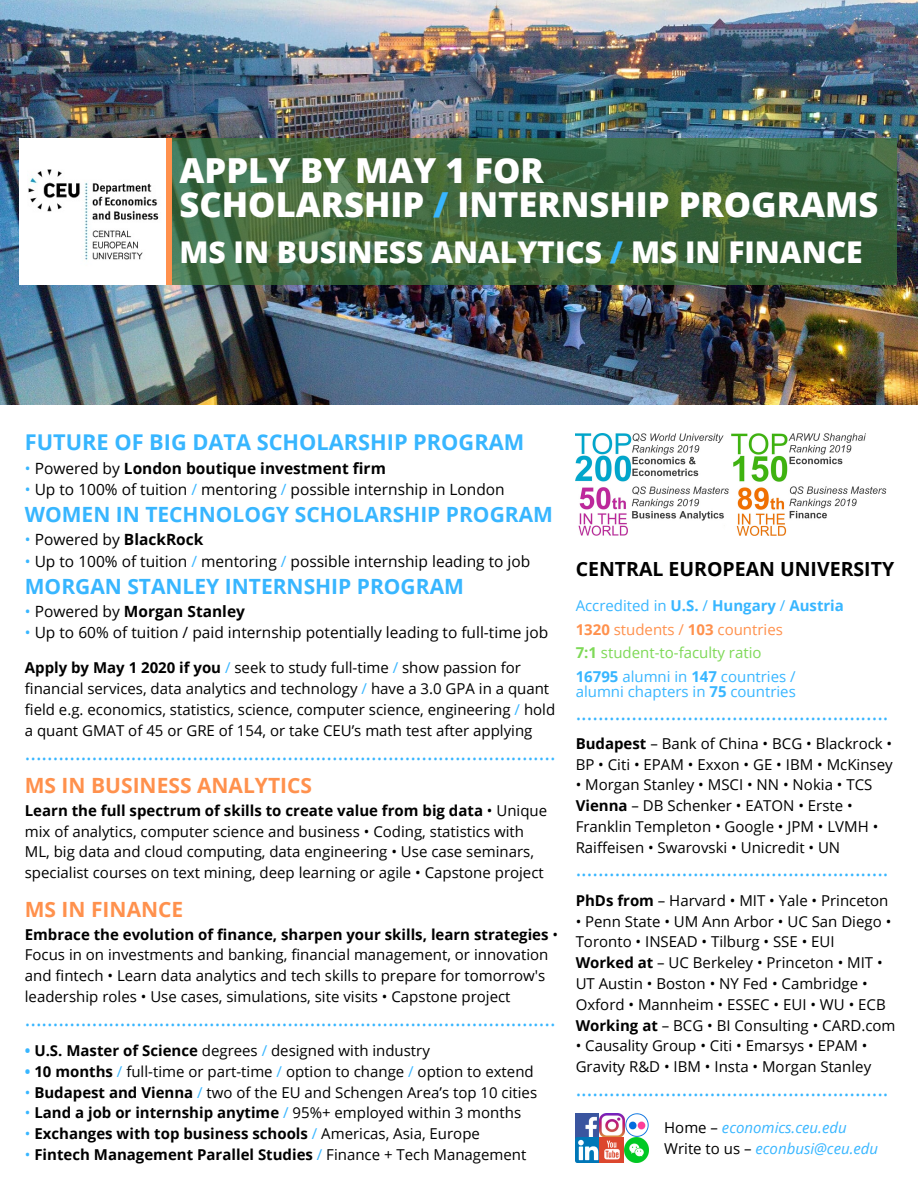
<style>
.page{position:relative;width:918px;height:1188px;background:#fff}
.page>*{position:absolute;margin:0;border:0;box-sizing:border-box;transform-origin:0 0}
.t1{font:800 34.5px/33.8px "Open Sans";color:#fff}
.t2{font:800 30px "Open Sans";color:#fff}
.t3{font:700 21.75px "Open Sans";color:#38b6ff}
.t4{font:21px "Open Sans";color:#38b6ff}
.t5{font:700 21px "Open Sans";color:#38b6ff}
.t6{font:700 21px "Open Sans";color:#ff914d}
.t7{font:700 19.5px "Open Sans";color:#000}
.t8{font:15.45px "Open Sans";color:#000}
.t9{font:700 15.45px "Open Sans";color:#000}
.t10{font:15px/20.9px "Open Sans";color:#000}
.t11{font:700 15px "Open Sans";color:#000}
.t12{font:15px/23.7px "Open Sans";color:#38b6ff}
.t13{font:italic 15px/20.9px "Open Sans";color:#38b6ff}
.s1{color:#38b6ff}
.s2{font-weight:400;color:#38b6ff}
.s3{font-weight:400}
.s4{font-weight:700}
.s5{font-weight:700;color:#38b6ff}
.s6{font-weight:700;color:#ff914d}
.s7{color:#ff914d}
.s8{font-weight:700;color:#7ed957}
.s9{color:#7ed957}
.s10{font-style:normal;color:#000}
</style>
<div class="page">
<img style="left:0;top:0;width:918px;height:405px">
<img style="left:576px;top:433px;width:310px;height:103px">
<img style="left:576px;top:1114px;width:49px;height:49px">
<img style="left:626px;top:1114px;width:22px;height:22px">
<img style="left:624px;top:1138px;width:25px;height:25px">
<img style="left:19px;top:139px;width:147px;height:146px">
<svg style="left:172px;top:139px;width:725px;height:146px"></svg>
<div style="left:166px;top:139px;width:6px;height:146px;background:#ff914d"></div>
<h1 class="t1" style="left:180px;top:153px;width:700px">APPLY BY MAY 1 FOR<br>SCHOLARSHIP <span class="s1">/</span> INTERNSHIP PROGRAMS</h1>
<h2 class="t2" style="left:180px;top:231px;width:685px">MS IN BUSINESS ANALYTICS <span class="s1">/</span> MS IN FINANCE</h2>
<h3 class="t3" style="left:25px;top:427px;width:501px">FUTURE OF BIG DATA SCHOLARSHIP PROGRAM</h3>
<p class="t9" style="left:25px;top:457px;width:363px"><span class="s2">•</span> <span class="s3">Powered by</span> London boutique investment firm</p>
<p class="t8" style="left:25px;top:478px;width:481px"><span class="s1">•</span> Up to 100% of tuition <span class="s1">/</span> mentoring <span class="s1">/</span> possible internship in London</p>
<h3 class="t5" style="left:25px;top:500px;width:530px">WOMEN IN TECHNOLOGY SCHOLARSHIP PROGRAM</h3>
<p class="t8" style="left:25px;top:529px;width:180px"><span class="s1">•</span> Powered by <span class="s4">BlackRock</span></p>
<p class="t8" style="left:25px;top:550px;width:507px"><span class="s1">•</span> Up to 100% of tuition <span class="s1">/</span> mentoring <span class="s1">/</span> possible internship leading to job</p>
<h3 class="t5" style="left:25px;top:572px;width:441px">MORGAN STANLEY INTERNSHIP PROGRAM</h3>
<p class="t9" style="left:25px;top:600px;width:222px"><span class="s2">•</span> <span class="s3">Powered by</span> Morgan Stanley</p>
<p class="t8" style="left:25px;top:622px;width:525px"><span class="s1">•</span> Up to 60% of tuition / paid internship potentially leading to full-time job</p>
<p class="t10" style="left:25px;top:657px;width:532px"><span class="s4">Apply by May 1 2020 if you</span> <span class="s1">/</span> seek to study full-time <span class="s1">/</span> show passion for financial services, data analytics and technology <span class="s1">/</span> have a 3.0 GPA in a quant field e.g. economics, statistics, science, computer science, engineering <span class="s1">/</span> hold a quant GMAT of 45 or GRE of 154, or take CEU’s math test after applying</p>
<h3 class="t4" style="left:25px;top:738px;width:532px">...............................................................................................</h3>
<h3 class="t6" style="left:25px;top:771px;width:289px">MS IN BUSINESS ANALYTICS</h3>
<p class="t10" style="left:25px;top:800px;width:524px"><span class="s4">Learn the full spectrum of skills to create value from big data</span> • Unique mix of analytics, computer science and business • Coding, statistics with ML, big data and cloud computing, data engineering • Use case seminars, specialist courses on text mining, deep learning or agile • Capstone project</p>
<h3 class="t6" style="left:25px;top:894px;width:160px">MS IN FINANCE</h3>
<p class="t10" style="left:25px;top:923px;width:535px"><span class="s4">Embrace the evolution of finance, sharpen your skills, learn strategies</span> • Focus in on investments and banking, financial management, or innovation and fintech • Learn data analytics and tech skills to prepare for tomorrow's leadership roles • Use cases, simulations, site visits • Capstone project</p>
<h3 class="t4" style="left:25px;top:1003px;width:532px">...............................................................................................</h3>
<p class="t10" style="left:25px;top:1040px;width:407px"><span class="s5">•</span> <span class="s4">U.S. Master of Science</span> degrees <span class="s1">/</span> designed with industry</p>
<p class="t10" style="left:25px;top:1061px;width:510px"><span class="s5">•</span> <span class="s4">10 months</span> <span class="s1">/</span> full-time or part-time <span class="s1">/</span> option to change <span class="s1">/</span> option to extend</p>
<p class="t10" style="left:25px;top:1081px;width:514px"><span class="s1">•</span> <span class="s4">Budapest and Vienna</span> <span class="s1">/</span> two of the EU and Schengen Area’s top 10 cities</p>
<p class="t11" style="left:25px;top:1102px;width:498px"><span class="s2">•</span> Land a job or internship anytime <span class="s2">/</span> <span class="s3">95%+ employed within 3 months</span></p>
<p class="t11" style="left:25px;top:1123px;width:457px"><span class="s2">•</span> Exchanges with top business schools <span class="s2">/</span> <span class="s3">Americas, Asia, Europe</span></p>
<p class="t11" style="left:25px;top:1144px;width:503px"><span class="s2">•</span> Fintech Management Parallel Studies <span class="s2">/</span> <span class="s3">Finance + Tech Management</span></p>
<h3 class="t7" style="left:576px;top:555px;width:320px">CENTRAL EUROPEAN UNIVERSITY</h3>
<p class="t12" style="left:576px;top:593px;width:270px">Accredited in <span class="s4">U.S.</span> / <span class="s4">Hungary</span> / <span class="s4">Austria<br></span><span class="s6">1320</span> <span class="s7">students /</span> <span class="s6">103</span> <span class="s7">countries<br></span><span class="s8">7:1</span> <span class="s9">student-to-faculty ratio<br></span><span class="s4">16795</span> alumni in <span class="s4">147</span> countries /</p>
<p class="t12" style="left:576px;top:679px;width:222px">alumni chapters in <span class="s4">75</span> countries</p>
<h3 class="t4" style="left:576px;top:697px;width:314px">........................................................</h3>
<p class="t10" style="left:576px;top:733px;width:318px"><span class="s4">Budapest</span> – Bank of China • BCG • Blackrock •<br>BP • Citi • EPAM • Exxon • GE • IBM • McKinsey</p>
<p class="t10" style="left:576px;top:774px;width:304px">• Morgan Stanley • MSCI • NN • Nokia • TCS <span class="s4">Vienna</span> – DB Schenker • EATON • Erste • Franklin Templeton • Google • JPM • LVMH • Raiffeisen • Swarovski • Unicredit • UN</p>
<h3 class="t4" style="left:576px;top:854px;width:314px">........................................................</h3>
<p class="t10" style="left:576px;top:890px;width:314px"><span class="s4">PhDs from</span> – Harvard • MIT • Yale • Princeton</p>
<p class="t10" style="left:576px;top:910px;width:321px">• Penn State • UM Ann Arbor • UC San Diego • Toronto • INSEAD • Tilburg • SSE • EUI <span class="s4">Worked at</span> – UC Berkeley • Princeton • MIT • UT Austin • Boston • NY Fed • Cambridge • Oxford • Mannheim • ESSEC • EUI • WU • ECB <span class="s4">Working at</span> – BCG • BI Consulting • CARD.com</p>
<p class="t10" style="left:576px;top:1035px;width:297px">• Causality Group • Citi • Emarsys • EPAM •<br>Gravity R&amp;D • IBM • Insta • Morgan Stanley</p>
<h3 class="t4" style="left:576px;top:1074px;width:314px">........................................................</h3>
<p class="t13" style="left:664px;top:1117px;width:215px"><span class="s10">Home –</span> economics.ceu.edu<br><span class="s10">Write to us –</span> econbusi@ceu.edu</p>
</div>
